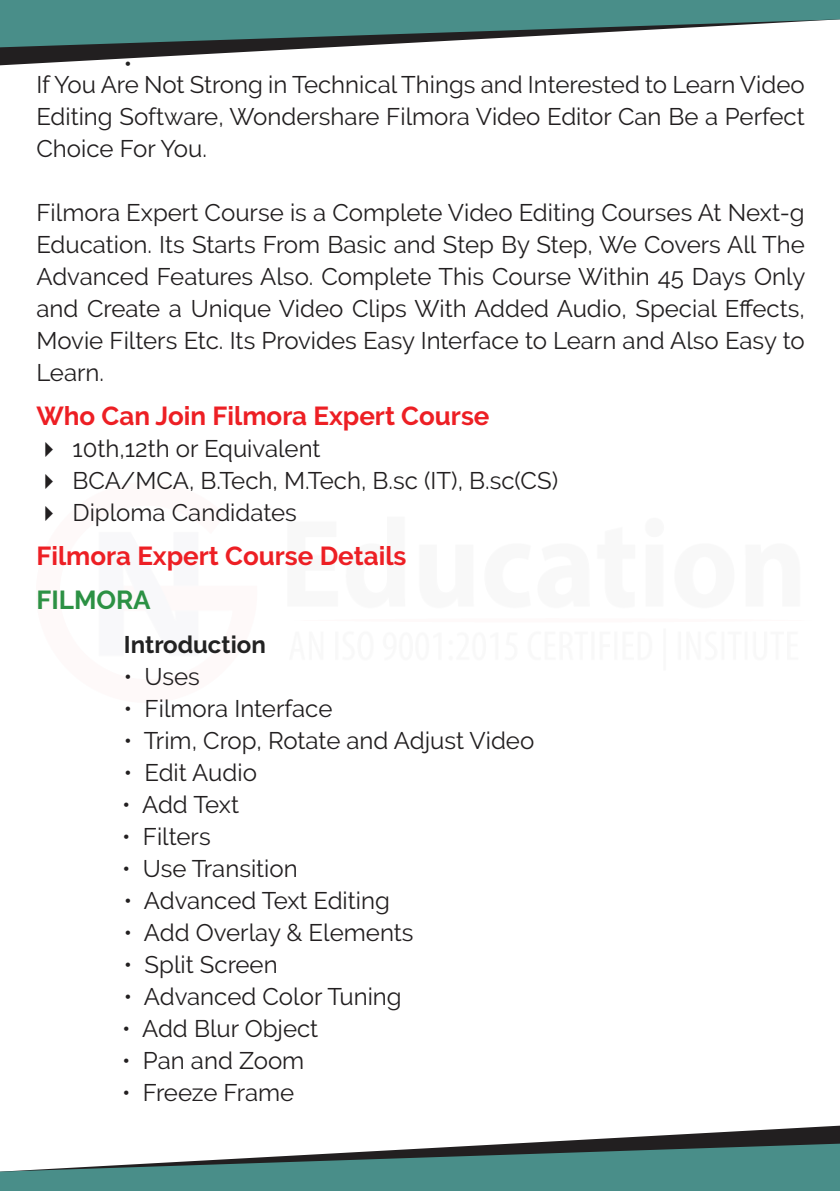
<style>
.page{position:relative;width:840px;height:1191px;background:#fff}
.page>*{position:absolute;margin:0;border:0;box-sizing:border-box;transform-origin:0 0}
.t1{font:700 26px "Raleway";color:#ed1f24}
.t2{font:700 26px "Raleway";color:#2c9144}
.t3{font:24px/32px "Raleway";color:#221f20;text-align:justify}
.t4{font:700 24px "Raleway";color:#222}
.t5{font:24px "Raleway";color:#222}
</style>
<div class="page">
<svg style="left:0;top:47px;width:334px;height:18px"></svg>
<svg style="left:0;top:0;width:840px;height:47px"></svg>
<svg style="left:506px;top:1126px;width:334px;height:18px"></svg>
<svg style="left:0;top:1144px;width:840px;height:47px"></svg>
<p class="t5" style="left:124px;top:50px;width:10px">•</p>
<p class="t3" style="left:36px;top:68px;width:769px">If You Are Not Strong in Technical Things and Interested to Learn Video Editing Software, Wondershare Filmora Video Editor Can Be a Perfect Choice For You.</p>
<p class="t3" style="left:36px;top:196px;width:770px">Filmora Expert Course is a Complete Video Editing Courses At Next-g Education. Its Starts From Basic and Step By Step, We Covers All The Advanced Features Also. Complete This Course Within 45 Days Only and Create a Unique Video Clips With Added Audio, Special Effects, Movie Filters Etc. Its Provides Easy Interface to Learn and Also Easy to Learn.</p>
<p class="t1" style="left:36px;top:401px;width:454px">Who Can Join Filmora Expert Course</p>
<p class="t3" style="left:36px;top:432px;width:285px">✔ 10th,12th or Equivalent</p>
<p class="t3" style="left:36px;top:464px;width:523px">✔ BCA/MCA, B.Tech, M.Tech, B.sc (IT), B.sc(CS)</p>
<p class="t3" style="left:36px;top:496px;width:262px">✔ Diploma Candidates</p>
<p class="t1" style="left:36px;top:541px;width:371px">Filmora Expert Course Details</p>
<p class="t2" style="left:36px;top:585px;width:116px">FILMORA</p>
<p class="t4" style="left:124px;top:631px;width:143px">Introduction</p>
<p class="t3" style="left:124px;top:660px;width:77px">• Uses</p>
<p class="t3" style="left:124px;top:692px;width:210px">• Filmora Interface</p>
<p class="t3" style="left:124px;top:724px;width:412px">• Trim, Crop, Rotate and Adjust Video</p>
<p class="t3" style="left:124px;top:756px;width:134px">• Edit Audio</p>
<p class="t3" style="left:122px;top:788px;width:118px">• Add Text</p>
<p class="t3" style="left:122px;top:820px;width:90px">• Filters</p>
<p class="t3" style="left:122px;top:852px;width:177px">• Use Transition</p>
<p class="t3" style="left:124px;top:884px;width:267px">• Advanced Text Editing</p>
<p class="t3" style="left:124px;top:916px;width:291px">• Add Overlay &amp; Elements</p>
<p class="t3" style="left:124px;top:948px;width:155px">• Split Screen</p>
<p class="t3" style="left:124px;top:980px;width:279px">• Advanced Color Tuning</p>
<p class="t3" style="left:122px;top:1012px;width:198px">• Add Blur Object</p>
<p class="t3" style="left:122px;top:1044px;width:184px">• Pan and Zoom</p>
<p class="t3" style="left:122px;top:1076px;width:173px">• Freeze Frame</p>
</div>
